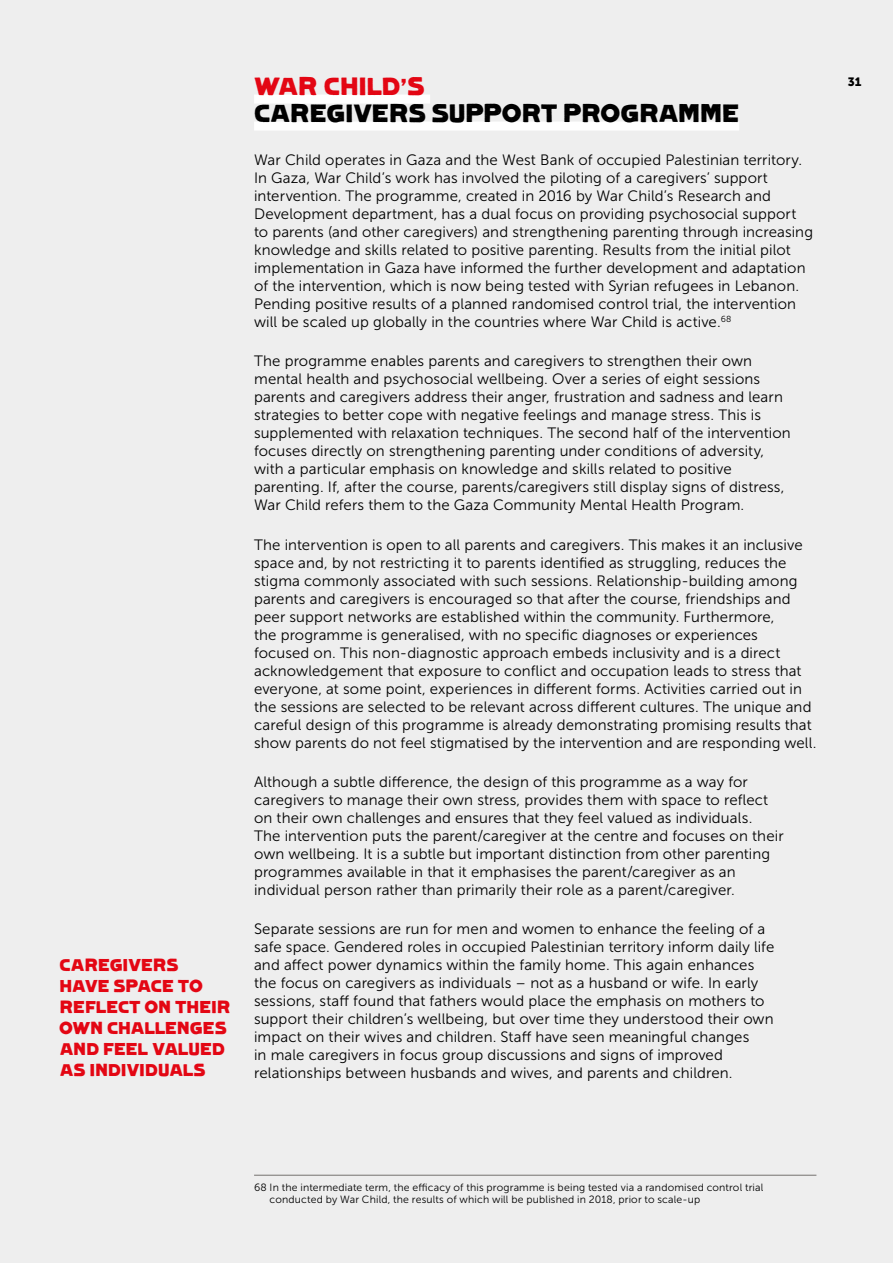
<style>
.page{position:relative;width:893px;height:1263px;background:#eee}
.page>*{position:absolute;margin:0;border:0;box-sizing:border-box;transform-origin:0 0}
.t1{font:24px "Lietz Lindau Hamburg";letter-spacing:-.005em;color:#000}
.t2{font:24px "Lietz Lindau Hamburg";letter-spacing:-.005em;color:#e30613}
.t3{font:16.5px/21px "Lietz Lindau Hamburg";color:#e30613}
.t4{font:15px/18px "Museo Sans 300";letter-spacing:.01em;color:#000}
.t5{font:12px "Museo Sans 900";color:#000}
.t6{font:10.5px/12px "Museo Sans 300";letter-spacing:.015em;color:#000}
.s1{font-family:"Franklin Gothic";font-weight:800}
</style>
<div class="page">
<div style="left:254px;top:95px;width:176px;height:9px;background:#fff"></div>
<div style="left:254px;top:122px;width:485px;height:9px;background:#fff"></div>
<hr style="left:254px;top:1175px;width:562px;height:1px;background:#74716f">
<p class="t3" style="left:60px;top:955px;width:173px">CAREGIVERS<br>HAVE SPACE TO<br>REFLECT ON THEIR<br>OWN CHALLENGES<br>AND FEEL VALUED<br>AS INDIVIDUALS</p>
<h1 class="t2" style="left:254px;top:72px;width:172px">WAR CHILD<span class="s1">’</span>S</h1>
<p class="t5" style="left:848px;top:75px;width:15px">31</p>
<h1 class="t1" style="left:254px;top:99px;width:487px">CAREGIVERS SUPPORT PROGRAMME</h1>
<p class="t4" style="left:254px;top:151px;width:560px">War Child operates in Gaza and the West Bank of occupied Palestinian territory.<br>In Gaza, War Child’s work has involved the piloting of a caregivers’ support intervention. The programme, created in 2016 by War Child’s Research and Development department, has a dual focus on providing psychosocial support to parents (and other caregivers) and strengthening parenting through increasing knowledge and skills related to positive parenting. Results from the initial pilot implementation in Gaza have informed the further development and adaptation of the intervention, which is now being tested with Syrian refugees in Lebanon.<br>Pending positive results of a planned randomised control trial, the intervention will be scaled up globally in the countries where War Child is active.<sup>68</sup></p>
<p class="t4" style="left:254px;top:352px;width:538px">The programme enables parents and caregivers to strengthen their own mental health and psychosocial wellbeing. Over a series of eight sessions parents and caregivers address their anger, frustration and sadness and learn strategies to better cope with negative feelings and manage stress. This is supplemented with relaxation techniques. The second half of the intervention focuses directly on strengthening parenting under conditions of adversity, with a particular emphasis on knowledge and skills related to positive parenting. If, after the course, parents/caregivers still display signs of distress, War Child refers them to the Gaza Community Mental Health Program.</p>
<p class="t4" style="left:254px;top:536px;width:564px">The intervention is open to all parents and caregivers. This makes it an inclusive space and, by not restricting it to parents identified as struggling, reduces the stigma commonly associated with such sessions. Relationship-building among parents and caregivers is encouraged so that after the course, friendships and peer support networks are established within the community. Furthermore,<br>the programme is generalised, with no specific diagnoses or experiences focused on. This non-diagnostic approach embeds inclusivity and is a direct acknowledgement that exposure to conflict and occupation leads to stress that everyone, at some point, experiences in different forms. Activities carried out in the sessions are selected to be relevant across different cultures. The unique and careful design of this programme is already demonstrating promising results that show parents do not feel stigmatised by the intervention and are responding well.</p>
<p class="t4" style="left:254px;top:773px;width:531px">Although a subtle difference, the design of this programme as a way for caregivers to manage their own stress, provides them with space to reflect on their own challenges and ensures that they feel valued as individuals.<br>The intervention puts the parent/caregiver at the centre and focuses on their own wellbeing. It is a subtle but important distinction from other parenting programmes available in that it emphasises the parent/caregiver as an individual person rather than primarily their role as a parent/caregiver.</p>
<p class="t4" style="left:254px;top:920px;width:522px">Separate sessions are run for men and women to enhance the feeling of a safe space. Gendered roles in occupied Palestinian territory inform daily life and affect power dynamics within the family home. This again enhances the focus on caregivers as individuals – not as a husband or wife. In early sessions, staff found that fathers would place the emphasis on mothers to support their children’s wellbeing, but over time they understood their own impact on their wives and children. Staff have seen meaningful changes<br>in male caregivers in focus group discussions and signs of improved relationships between husbands and wives, and parents and children.</p>
<p class="t6" style="left:270px;top:1182px;width:495px;text-indent:-16px">68 In the intermediate term, the efficacy of this programme is being tested via a randomised control trial conducted by War Child, the results of which will be published in 2018, prior to scale-up</p>
</div>
